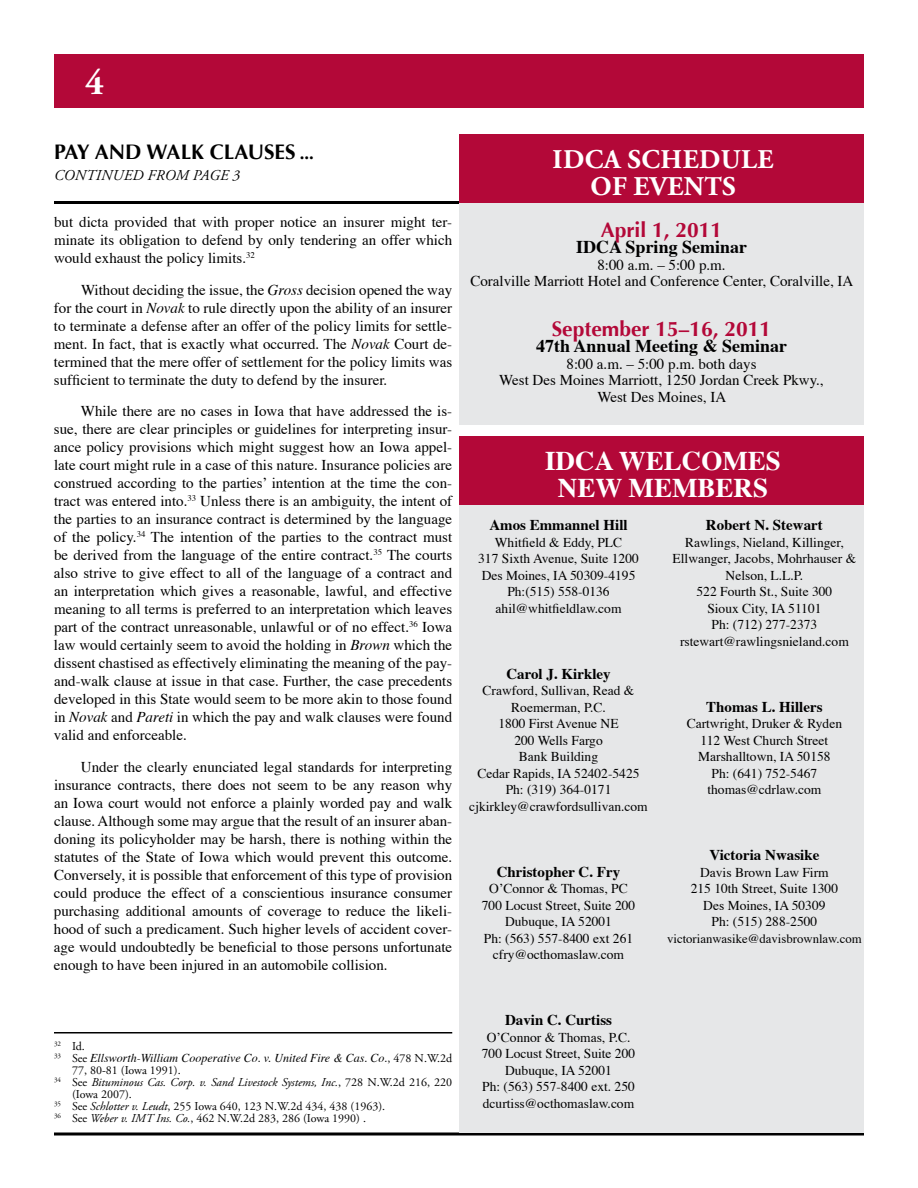
<style>
.page{position:relative;width:918px;height:1188px;background:#fff}
.page>*{position:absolute;margin:0;border:0;box-sizing:border-box;transform-origin:0 0}
.t1{font:700 36px "Adobe Garamond Pro";color:#fff}
.t2{font:700 27px "Times";color:#fff}
.t3{font:700 27px/27px "Adobe Garamond Pro";letter-spacing:.015em;color:#fff;text-align:center}
.t4{font:700 21px "Optima";color:#b30838}
.t5{font:700 21px "Optima";color:#000}
.t6{font:700 18px "Times";color:#000}
.t7{font:15px/18px "Times";color:#000;text-align:justify}
.t8{font:700 15px "Times";color:#000}
.t9{font:italic 15px "Adobe Garamond Pro";letter-spacing:.25em;color:#000}
.t10{font:13.5px/16.5px "Times";color:#000;text-align:center}
.t11{font:12.75px "Times";color:#000}
.t12{font:12px "Adobe Garamond Pro";color:#000}
.t13{font:italic 12px "Adobe Garamond Pro";color:#000}
.t14{font:italic 12px "Times";color:#000}
.s1{font-family:"Adobe Garamond Pro";font-size:18px}
.s2{font-style:italic}
.s3{font-family:"Adobe Garamond Pro";font-style:normal}
.s4{font-style:normal}
</style>
<div class="page">
<div style="left:54px;top:54px;width:810px;height:54px;background:#b30838"></div>
<hr style="left:54px;top:201px;width:810px;height:3px;background:#000">
<svg style="left:54px;top:1132px;width:810px;height:4px;background:#4c4c4c"></svg>
<div style="left:459px;top:500px;width:405px;height:632px;background:#e6e7e8"></div>
<hr style="left:54px;top:1032px;width:398px;height:2px;background:#000">
<div style="left:459px;top:198px;width:405px;height:227px;background:#e6e7e8"></div>
<div style="left:459px;top:135px;width:405px;height:68px;background:#b30838"></div>
<div style="left:459px;top:436px;width:405px;height:68px;background:#b30838"></div>
<h1 class="t1" style="left:85px;top:61px;width:20px">4</h1>
<h3 class="t5" style="left:54px;top:139px;width:261px">PAY AND WALK CLAUSES <span class="s1">...</span></h3>
<p class="t9" style="left:54px;top:166px;width:143px">Conti nued fr om pag</p>
<p class="t9" style="left:220px;top:166px;width:21px">e 3</p>
<p class="t7" style="left:54px;top:212px;width:400px">but dicta provided that with proper notice an insurer might ter&shy;minate its obligation to defend by only tendering an offer which would exhaust the policy limits.<sup>32</sup></p>
<p class="t7" style="left:54px;top:279px;width:400px;text-indent:27px">Without deciding the issue, the <span class="s2">Gross</span> decision opened the way for the court in <span class="s2">Novak</span> to rule directly upon the ability of an insurer to terminate a defense after an offer of the policy limits for settle&shy;ment. In fact, that is exactly what occurred. The <span class="s2">Novak</span> Court de&shy;termined that the mere offer of settlement for the policy limits was sufficient to terminate the duty to defend by the insurer.</p>
<p class="t7" style="left:54px;top:401px;width:400px;text-indent:27px">While there are no cases in Iowa that have addressed the is&shy;sue, there are clear principles or guidelines for interpreting insur&shy;ance policy provisions which might suggest how an Iowa appel&shy;late court might rule in a case of this nature. Insurance policies are construed according to the parties’ intention at the time the con&shy;tract was entered into.<sup>33</sup> Unless there is an ambiguity, the intent of the parties to an insurance contract is determined by the language of the policy.<sup>34</sup> The intention of the parties to the contract must be derived from the language of the entire contract.<sup>35</sup> The courts also strive to give effect to all of the language of a contract and an interpretation which gives a reasonable, lawful, and effective meaning to all terms is preferred to an interpretation which leaves part of the contract unreasonable, unlawful or of no effect.<sup>36</sup> Iowa law would certainly seem to avoid the holding in <span class="s2">Brown</span> which the dissent chastised as effectively eliminating the meaning of the pay&shy;and-walk clause at issue in that case. Further, the case precedents developed in this State would seem to be more akin to those found in <span class="s2">Novak</span> and <span class="s2">Pareti</span> in which the pay and walk clauses were found valid and enforceable.</p>
<p class="t7" style="left:54px;top:756px;width:400px;text-indent:27px">Under the clearly enunciated legal standards for interpreting insurance contracts, there does not seem to be any reason why an Iowa court would not enforce a plainly worded pay and walk clause. Although some may argue that the result of an insurer aban&shy;doning its policyholder may be harsh, there is nothing within the statutes of the State of Iowa which would prevent this outcome.<br>Conversely, it is possible that enforcement of this type of provision could produce the effect of a conscientious insurance consumer purchasing additional amounts of coverage to reduce the likeli&shy;hood of such a predicament. Such higher levels of accident cover&shy;age would undoubtedly be beneficial to those persons unfortunate enough to have been injured in an automobile collision.</p>
<h2 class="t3" style="left:553px;top:146px;width:222px">IDCA SCHEDULE<br>OF EVENTS</h2>
<h3 class="t4" style="left:601px;top:217px;width:123px">April 1, 2011</h3>
<p class="t6" style="left:576px;top:230px;width:173px">IDCA Spring Seminar</p>
<p class="t7" style="left:470px;top:255px;width:385px;line-height:16.5px;text-align:center">8:00 a.m. – 5:00 p.m.<br>Coralville Marriott Hotel and Conference Center, Coralville, IA</p>
<h3 class="t4" style="left:552px;top:316px;width:221px">September 15–16, 2011</h3>
<p class="t6" style="left:536px;top:329px;width:253px">47th Annual Meeting &amp; Seminar</p>
<p class="t7" style="left:499px;top:354px;width:326px;line-height:16.5px;text-align:center">8:00 a.m. – 5:00 p.m. both days<br>West Des Moines Marriott, 1250 Jordan Creek Pkwy.,<br>West Des Moines, IA</p>
<h2 class="t2" style="left:545px;top:435px;width:120px">IDCA Welc</h2>
<h2 class="t2" style="left:701px;top:435px;width:41px">omes</h2>
<h2 class="t2" style="left:558px;top:462px;width:36px">New</h2>
<h2 class="t2" style="left:629px;top:462px;width:46px">Members</h2>
<p class="t8" style="left:489px;top:511px;width:140px">Amos Emmannel Hill</p>
<p class="t10" style="left:478px;top:533px;width:162px">Whitfield &amp; Eddy, PLC<br>317 Sixth Avenue, Suite 1200<br>Des Moines, IA 50309-4195<br>Ph:(515) 558-0136 ahil@whitfieldlaw.com</p>
<p class="t8" style="left:506px;top:659px;width:106px">Carol J. Kirkley</p>
<p class="t10" style="left:469px;top:681px;width:180px">Crawford, Sullivan, Read &amp;<br>Roemerman, P.C.<br>1800 First Avenue NE<br>200 Wells Fargo<br>Bank Building<br>Cedar Rapids, IA 52402-5425<br>Ph: (319) 364-0171 cjkirkley@crawfordsullivan.com</p>
<p class="t8" style="left:497px;top:857px;width:125px">Christopher C. Fry</p>
<p class="t10" style="left:482px;top:879px;width:155px">O’Connor &amp; Thomas, PC<br>700 Locust Street, Suite 200<br>Dubuque, IA 52001<br>Ph: (563) 557-8400 ext 261 cfry@octhomaslaw.com</p>
<p class="t8" style="left:706px;top:511px;width:119px">Robert N. Stewart</p>
<p class="t10" style="left:673px;top:533px;width:185px">Rawlings, Nieland, Killinger,<br>Ellwanger, Jacobs, Mohrhauser &amp;<br>Nelson, L.L.P.<br>522 Fourth St., Suite 300<br>Sioux City, IA 51101<br>Ph: (712) 277-2373 rstewart@rawlingsnieland.com</p>
<p class="t8" style="left:706px;top:692px;width:118px">Thomas L. Hillers</p>
<p class="t10" style="left:687px;top:714px;width:157px">Cartwright, Druker &amp; Ryden<br>112 West Church Street<br>Marshalltown, IA 50158<br>Ph: (641) 752-5467 thomas@cdrlaw.com</p>
<p class="t8" style="left:710px;top:841px;width:111px">Victoria Nwasike</p>
<p class="t10" style="left:691px;top:863px;width:149px">Davis Brown Law Firm<br>215 10th Street, Suite 1300<br>Des Moines, IA 50309<br>Ph: (515) 288-2500</p>
<p class="t11" style="left:667px;top:926px;width:196px">victorianwasike@davisbrownlaw.com</p>
<p class="t12" style="left:54px;top:1039px;width:31px"><sup>32</sup> Id.</p>
<p class="t14" style="left:54px;top:1047px;width:400px"><sup>33</sup> <span class="s3">See</span> Ellsworth-William Cooperative Co. v. United Fire &amp; Cas. Co.<span class="s3">, 478 N.W.2d</span></p>
<p class="t12" style="left:72px;top:1063px;width:109px">77, 80-81 (Iowa 1991).</p>
<p class="t13" style="left:54px;top:1075px;width:400px"><sup>34</sup> <span class="s4">See</span> Bituminous Cas. Corp. v. Sand Livestock Systems, Inc.<span class="s4">, 728 N.W.2d 216, 220</span></p>
<p class="t12" style="left:72px;top:1087px;width:60px">(Iowa 2007).</p>
<p class="t12" style="left:54px;top:1099px;width:331px"><sup>35</sup> See <span class="s2">Schlotter v. Leudt</span>, 255 Iowa 640, 123 N.W.2d 434, 438 (1963).</p>
<p class="t12" style="left:54px;top:1111px;width:312px"><sup>36</sup> See <span class="s2">Weber v. IMT Ins. Co.</span>, 462 N.W.2d 283, 286 (Iowa 1990) .</p>
<p class="t8" style="left:505px;top:1006px;width:109px">Davin C. Curtiss</p>
<p class="t10" style="left:482px;top:1028px;width:155px">O’Connor &amp; Thomas, P.C.<br>700 Locust Street, Suite 200<br>Dubuque, IA 52001<br>Ph: (563) 557-8400 ext. 250 dcurtiss@octhomaslaw.com</p>
</div>
